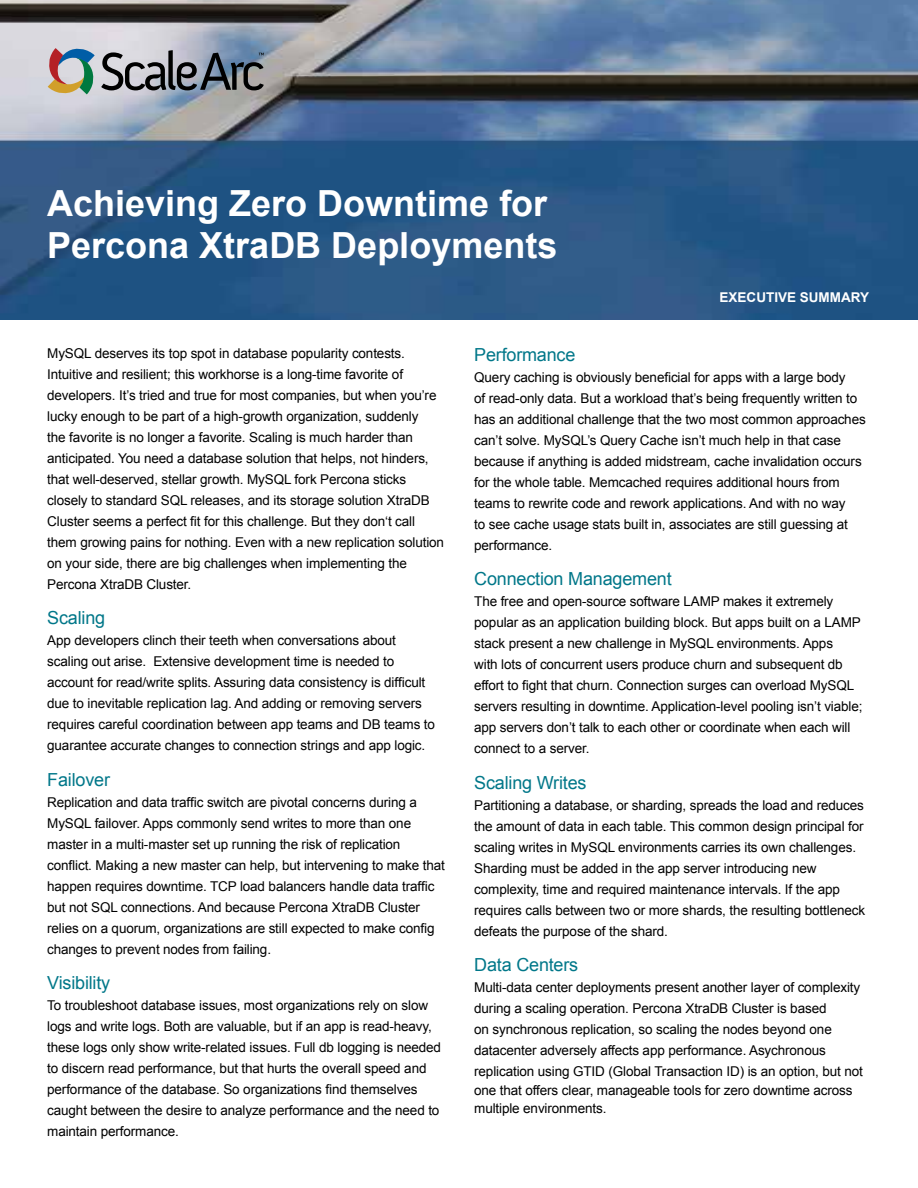
<style>
.page{position:relative;width:918px;height:1188px;background:#fff}
.page>*{position:absolute;margin:0;border:0;box-sizing:border-box;transform-origin:0 0}
.t1{font:700 36px/42px "Arial";color:#fff}
.t2{font:18px "Arial";letter-spacing:-.01em;color:#007789}
.t3{font:13.5px/21px "Arial";letter-spacing:-.01em;color:#000}
.t4{font:700 13.5px "Arial";color:#fff}
</style>
<div class="page">
<img style="left:0;top:0;width:918px;height:320px">
<svg style="left:101px;top:50px;width:163px;height:40px;background:#797e87"></svg>
<svg style="left:48px;top:47px;width:47px;height:48px;background:#9d9f96"></svg>
<h1 class="t1" style="left:47px;top:182px;width:512px">Achieving Zero Downtime for<br>Percona XtraDB Deployments</h1>
<p class="t4" style="left:720px;top:288px;width:151px">EXECUTIVE SUMMARY</p>
<p class="t3" style="left:47px;top:343px;width:398px">MySQL deserves its top spot in database popularity contests.<br>Intuitive and resilient; this workhorse is a long-time favorite of developers. It’s tried and true for most companies, but when you’re lucky enough to be part of a high-growth organization, suddenly<br>the favorite is no longer a favorite. Scaling is much harder than anticipated. You need a database solution that helps, not hinders, that well-deserved, stellar growth. MySQL fork Percona sticks closely to standard SQL releases, and its storage solution XtraDB Cluster seems a perfect fit for this challenge. But they don‘t call them growing pains for nothing. Even with a new replication solution on your side, there are big challenges when implementing the Percona XtraDB Cluster.</p>
<h2 class="t2" style="left:474px;top:342px;width:103px">Performance</h2>
<p class="t3" style="left:474px;top:367px;width:393px">Query caching is obviously beneficial for apps with a large body<br>of read-only data. But a workload that’s being frequently written to has an additional challenge that the two most common approaches can’t solve. MySQL’s Query Cache isn’t much help in that case because if anything is added midstream, cache invalidation occurs for the whole table. Memcached requires additional hours from teams to rewrite code and rework applications. And with no way<br>to see cache usage stats built in, associates are still guessing at performance.</p>
<h2 class="t2" style="left:474px;top:567px;width:199px">Connection Management</h2>
<p class="t3" style="left:474px;top:591px;width:390px">The free and open-source software LAMP makes it extremely popular as an application building block. But apps built on a LAMP stack present a new challenge in MySQL environments. Apps<br>with lots of concurrent users produce churn and subsequent db effort to fight that churn. Connection surges can overload MySQL servers resulting in downtime. Application-level pooling isn’t viable; app servers don’t talk to each other or coordinate when each will connect to a server.</p>
<h2 class="t2" style="left:474px;top:770px;width:114px">Scaling Writes</h2>
<p class="t3" style="left:474px;top:794px;width:393px">Partitioning a database, or sharding, spreads the load and reduces the amount of data in each table. This common design principal for scaling writes in MySQL environments carries its own challenges.<br>Sharding must be added in the app server introducing new complexity, time and required maintenance intervals. If the app requires calls between two or more shards, the resulting bottleneck defeats the purpose of the shard.</p>
<h2 class="t2" style="left:474px;top:952px;width:106px">Data Centers</h2>
<p class="t3" style="left:474px;top:977px;width:390px">Multi-data center deployments present another layer of complexity during a scaling operation. Percona XtraDB Cluster is based<br>on synchronous replication, so scaling the nodes beyond one datacenter adversely affects app performance. Asychronous replication using GTID (Global Transaction ID) is an option, but not</p>
<p class="t3" style="left:474px;top:1080px;width:380px;line-height:18.8px">one that offers clear, manageable tools for zero downtime across multiple environments.</p>
<h2 class="t2" style="left:47px;top:606px;width:59px">Scaling</h2>
<p class="t3" style="left:47px;top:630px;width:389px">App developers clinch their teeth when conversations about scaling out arise. Extensive development time is needed to account for read/write splits. Assuring data consistency is difficult due to inevitable replication lag. And adding or removing servers requires careful coordination between app teams and DB teams to guarantee accurate changes to connection strings and app logic.</p>
<h2 class="t2" style="left:47px;top:767px;width:64px">Failover</h2>
<p class="t3" style="left:47px;top:791px;width:399px">Replication and data traffic switch are pivotal concerns during a MySQL failover. Apps commonly send writes to more than one master in a multi-master set up running the risk of replication conflict. Making a new master can help, but intervening to make that happen requires downtime. TCP load balancers handle data traffic but not SQL connections. And because Percona XtraDB Cluster relies on a quorum, organizations are still expected to make config changes to prevent nodes from failing.</p>
<h2 class="t2" style="left:47px;top:970px;width:65px">Visibility</h2>
<p class="t3" style="left:47px;top:995px;width:395px">To troubleshoot database issues, most organizations rely on slow logs and write logs. Both are valuable, but if an app is read-heavy, these logs only show write-related issues. Full db logging is needed to discern read performance, but that hurts the overall speed and performance of the database. So organizations find themselves caught between the desire to analyze performance and the need to maintain performance.</p>
</div>
